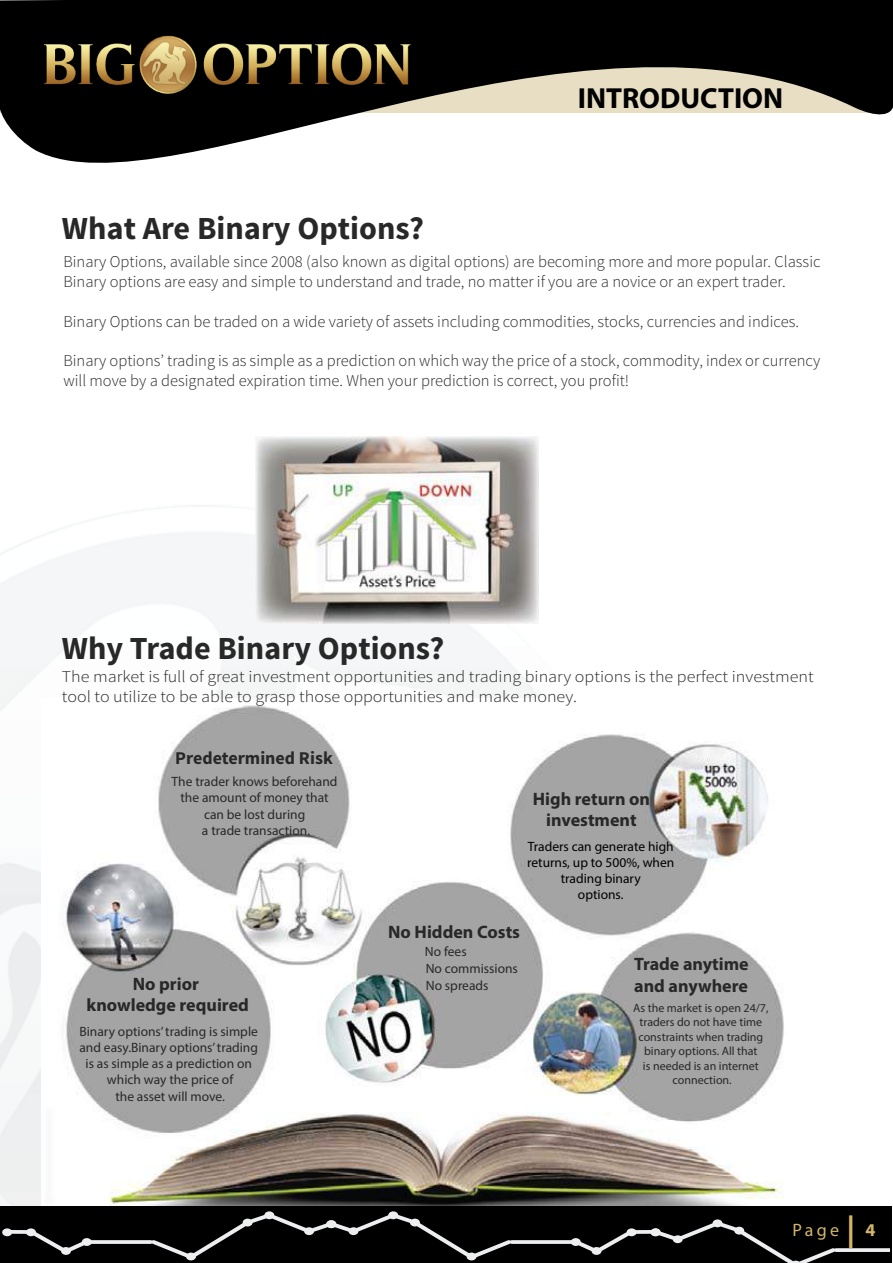
<style>
.page{position:relative;width:893px;height:1263px;background:#fff}
.page>*{position:absolute;margin:0;border:0;box-sizing:border-box;transform-origin:0 0}
.t1{font:48.3px "Myriad Pro";color:#d4b669;scale:.76 1}
.t2{font:700 32.25px "Source Sans Pro";color:#282828}
.t3{font:700 29.1px "Myriad Pro";color:#000}
.t4{font:700 18px/21.6px "Myriad Pro";color:#282828;text-align:center}
.t5{font:700 18px "Source Sans Pro";color:#282828}
.t6{font:18px "Myriad Pro";color:#d4b669}
.t7{font:700 18px "Myriad Pro";color:#d4b669}
.t8{font:300 16.5px/19.8px "Source Sans Pro";color:#282828}
.t9{font:300 16.5px/19.8px "Source Sans Pro";color:#282828;scale:1.09 1}
.t10{font:13.5px/16.2px "Myriad Pro";color:#282828;text-align:center}
.t11{font:13.5px/16.2px "Myriad Pro";color:#000;text-align:center}
.t12{font:12px/14.4px "Myriad Pro";color:#282828;text-align:center}
</style>
<div class="page">
<svg style="left:0;top:0;width:893px;height:163px;fill:#000"></svg>
<img style="left:40px;top:29px;width:375px;height:70px">
<img style="left:45px;top:698px;width:739px;height:508px">
<div style="left:0;top:1206px;width:892px;height:57px;background:#000"></div>
<svg style="left:2px;top:1211px;width:888px;height:52px"></svg>
<img style="left:256px;top:436px;width:282px;height:188px">
<h2 class="t2" style="left:62px;top:208px;width:363px">What Are Binary Options?</h2>
<h3 class="t3" style="left:578px;top:79px;width:207px">INTRODUCTION</h3>
<p class="t8" style="left:63px;top:252px;width:759px">Binary Options, available since 2008 (also known as digital options) are becoming more and more popular. Classic<br>Binary options are easy and simple to understand and trade, no matter if you are a novice or an expert trader.</p>
<p class="t8" style="left:63px;top:312px;width:737px">Binary Options can be traded on a wide variety of assets including commodities, stocks, currencies and indices.</p>
<p class="t8" style="left:63px;top:351px;width:758px">Binary options’ trading is as simple as a prediction on which way the price of a stock, commodity, index or currency will move by a designated expiration time. When your prediction is correct, you profit!</p>
<h2 class="t2" style="left:62px;top:628px;width:384px">Why Trade Binary Options?</h2>
<p class="t9" style="left:62px;top:667px;width:691px">The market is full of great investment opportunities and trading binary options is the perfect investment tool to utilize to be able to grasp those opportunities and make money.</p>
<p class="t5" style="left:175px;top:746px;width:159px">Predetermined Risk</p>
<p class="t10" style="left:172px;top:773px;width:167px">The trader knows beforehand the amount of money that can be lost during<br>a trade transaction.</p>
<p class="t4" style="left:86px;top:972px;width:164px">No prior<br>knowledge required</p>
<p class="t10" style="left:79px;top:1023px;width:180px">Binary options’ trading is simple and easy.Binary options’ trading is as simple as a prediction on which way the price of<br>the asset will move.</p>
<p class="t4" style="left:533px;top:787px;width:119px">High return on investment</p>
<p class="t11" style="left:527px;top:838px;width:149px">Traders can generate high returns, up to 500%, when trading binary<br>options.</p>
<p class="t4" style="left:388px;top:920px;width:133px">No Hidden Costs</p>
<p class="t10" style="left:425px;top:943px;width:95px;line-height:16.6px;text-align:left">No fees<br>No commissions<br>No spreads</p>
<p class="t4" style="left:634px;top:953px;width:116px;text-align:left">Trade anytime and anywhere</p>
<p class="t12" style="left:633px;top:1000px;width:137px">As the market is open 24/7, traders do not have time constraints when trading binary options. All that<br>is needed is an internet connection.</p>
<h1 class="t1" style="left:846px;top:1202px;width:13px">I</h1>
<p class="t6" style="left:792px;top:1219px;width:48px">Page</p>
<p class="t7" style="left:865px;top:1218px;width:11px">4</p>
</div>
